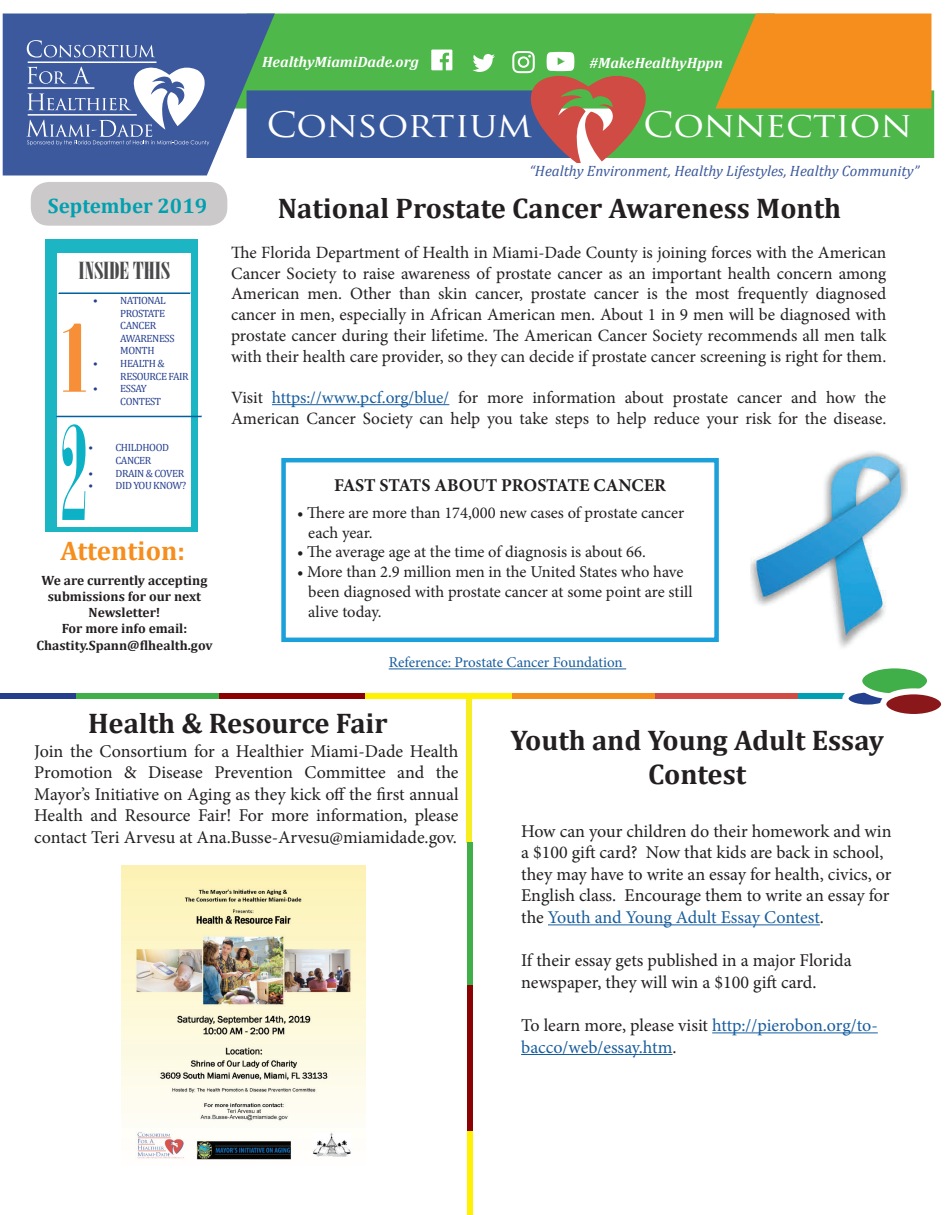
<style>
.page{position:relative;width:945px;height:1215px;background:#fff}
.page>*{position:absolute;margin:0;border:0;box-sizing:border-box;transform-origin:0 0}
.t1{font:34.35px "Trajan Pro";letter-spacing:-.01em;color:#fff;scale:1.11 1}
.t2{font:700 28.5px/34.2px "Cambria";color:#231f20;text-align:center}
.t3{font:700 27px "Cambria";color:#f68e1e}
.t4{font:23.4px "Onyx";color:#4a494b;scale:1.32 1}
.t5{font:700 21px "Cambria";color:#00a0b0}
.t6{font:18px/21.6px "Minion Pro";letter-spacing:-.005em;color:#231f20}
.t7{font:18px/21.6px "Minion Pro";letter-spacing:-.005em;color:#175d9e}
.t8{font:700 18px "Minion Pro";letter-spacing:-.01em;color:#231f20}
.t9{font:17.25px/20.7px "Minion Pro";letter-spacing:-.005em;color:#231f20;text-align:justify}
.t10{font:16.5px/19.8px "Minion Pro";letter-spacing:-.005em;color:#231f20}
.t11{font:italic 15px "Cambria";color:#3c599d}
.t12{font:italic 700 15px "Cambria";color:#fff}
.t13{font:15px "Minion Pro";letter-spacing:-.005em;color:#175d9e}
.t14{font:700 13.5px/16.2px "Cambria";color:#231f20;text-align:center}
.t15{font:10.5px/12.6px "Cambria";letter-spacing:-.04em;color:#253f8e}
.s1{color:#175d9e}
.s2{color:#231f20}
</style>
<div class="page">
<div style="left:0;top:694px;width:77px;height:5px;background:#253f8e"></div>
<div style="left:77px;top:694px;width:143px;height:5px;background:#40ae49"></div>
<div style="left:220px;top:694px;width:146px;height:5px;background:#8b0202"></div>
<div style="left:512px;top:694px;width:143px;height:5px;background:#f68e1e"></div>
<div style="left:655px;top:694px;width:143px;height:5px;background:#d04b43"></div>
<div style="left:366px;top:694px;width:146px;height:5px;background:#fff101"></div>
<div style="left:798px;top:694px;width:131px;height:5px;background:#00a0b0"></div>
<svg style="left:845px;top:690px;width:45px;height:18px"></svg>
<div style="left:842px;top:687px;width:51px;height:24px;border:6px solid #fff;border-radius:50%"></div>
<svg style="left:859px;top:665px;width:71px;height:31px"></svg>
<div style="left:856px;top:662px;width:77px;height:37px;border:6px solid #fff;border-radius:50%"></div>
<svg style="left:880px;top:688px;width:62px;height:26px"></svg>
<div style="left:31px;top:182px;width:196px;height:44px;background:#cbc9c9;border-radius:18px"></div>
<svg style="left:3px;top:14px;width:931px;height:162px;background:#79967a"></svg>
<div style="left:46px;top:239px;width:152px;height:292px;background:#1cb5c3"></div>
<div style="left:57px;top:253px;width:134px;height:273px;background:#fff"></div>
<hr style="left:59px;top:292px;width:131px;height:2px;background:#0160a0">
<svg style="left:62px;top:424px;width:24px;height:96px"></svg>
<svg style="left:63px;top:324px;width:23px;height:68px"></svg>
<hr style="left:56px;top:416px;width:146px;height:1px;background:#0160a0">
<img style="left:751px;top:451px;width:157px;height:197px">
<hr style="left:272px;top:404px;width:177px;height:1px;background:#175d9e">
<hr style="left:389px;top:669px;width:237px;height:1px;background:#175d9e">
<div style="left:466px;top:699px;width:6px;height:143px;background:#f7ee21"></div>
<div style="left:467px;top:842px;width:5px;height:144px;background:#40ae49"></div>
<div style="left:467px;top:986px;width:5px;height:146px;background:#8b0202"></div>
<div style="left:467px;top:1132px;width:5px;height:83px;background:#fff101"></div>
<img style="left:122px;top:866px;width:244px;height:294px">
<hr style="left:548px;top:924px;width:272px;height:1px;background:#175d9e">
<hr style="left:712px;top:1032px;width:166px;height:1px;background:#175d9e">
<hr style="left:521px;top:1054px;width:152px;height:1px;background:#175d9e">
<div style="left:281px;top:458px;width:438px;height:184px;border:4px solid #1ca0d9"></div>
<p class="t12" style="left:262px;top:51px;width:158px">HealthyMiamiDade.org</p>
<p class="t12" style="left:589px;top:52px;width:135px">#MakeHealthyHppn</p>
<p class="t5" style="left:48px;top:191px;width:161px">September 2019</p>
<p class="t4" style="left:79px;top:257px;width:71px">INSIDE THIS</p>
<p class="t15" style="left:120px;top:294px;width:56px;text-indent:-27px">• NATIONAL<br>PROSTATE<br>CANCER<br>AWARENESS<br>MONTH</p>
<p class="t15" style="left:120px;top:357px;width:70px;text-indent:-27px">• HEALTH &amp;<br>RESOURCE FAIR</p>
<p class="t15" style="left:120px;top:382px;width:42px;text-indent:-27px">• ESSAY<br>CONTEST</p>
<p class="t15" style="left:116px;top:441px;width:55px;text-indent:-27px">• CHILDHOOD<br>CANCER</p>
<p class="t15" style="left:89px;top:467px;width:97px">• DRAIN &amp; COVER</p>
<p class="t15" style="left:89px;top:479px;width:99px">• DID YOU KNOW?</p>
<p class="t3" style="left:60px;top:532px;width:126px">Attention:</p>
<p class="t14" style="left:42px;top:572px;width:167px">We are currently accepting submissions for our next<br>Newsletter!</p>
<p class="t14" style="left:62px;top:620px;width:127px">For more info email:</p>
<p class="t14" style="left:36px;top:637px;width:178px">Chastity.Spann@flhealth.gov</p>
<p class="t1" style="left:266px;top:103px;width:241px">CONSORTIUM</p>
<p class="t1" style="left:643px;top:103px;width:243px">CONNECTION</p>
<p class="t11" style="left:529px;top:161px;width:391px">“Healthy Environment, Healthy Lifestyles, Healthy Community”</p>
<p class="t2" style="left:278px;top:191px;width:565px">National Prostate Cancer Awareness Month</p>
<p class="t9" style="left:231px;top:242px;width:657px">The Florida Department of Health in Miami-Dade County is joining forces with the American Cancer Society to raise awareness of prostate cancer as an important health concern among American men. Other than skin cancer, prostate cancer is the most frequently diagnosed cancer in men, especially in African American men. About 1 in 9 men will be diagnosed with prostate cancer during their lifetime. The American Cancer Society recommends all men talk with their health care provider, so they can decide if prostate cancer screening is right for them.</p>
<p class="t9" style="left:231px;top:387px;width:657px">Visit <span class="s1">https://www.pcf.org/blue/</span> for more information about prostate cancer and how the<br>American Cancer Society can help you take steps to help reduce your risk for the disease.</p>
<p class="t8" style="left:334px;top:472px;width:333px">FAST STATS ABOUT PROSTATE CANCER</p>
<p class="t10" style="left:308px;top:503px;width:378px;text-indent:-11px">• There are more than 174,000 new cases of prostate cancer each year.</p>
<p class="t10" style="left:297px;top:542px;width:350px">• The average age at the time of diagnosis is about 66.</p>
<p class="t10" style="left:308px;top:562px;width:386px;text-indent:-11px">• More than 2.9 million men in the United States who have been diagnosed with prostate cancer at some point are still alive today.</p>
<p class="t13" style="left:389px;top:653px;width:236px">Reference: Prostate Cancer Foundation</p>
<p class="t2" style="left:88px;top:705px;width:301px">Health &amp; Resource Fair</p>
<p class="t6" style="left:34px;top:740px;width:426px;text-align:justify">Join the Consortium for a Healthier Miami-Dade Health Promotion &amp; Disease Prevention Committee and the Mayor’s Initiative on Aging as they kick off the first annual Health and Resource Fair! For more information, please contact Teri Arvesu at Ana.Busse-Arvesu@miamidade.gov.</p>
<p class="t2" style="left:510px;top:722px;width:375px">Youth and Young Adult Essay<br>Contest</p>
<p class="t6" style="left:521px;top:820px;width:372px">How can your children do their homework and win a $100 gift card? Now that kids are back in school, they may have to write an essay for health, civics, or English class. Encourage them to write an essay for the <span class="s1">Youth and Young Adult Essay Contest</span>.</p>
<p class="t6" style="left:521px;top:950px;width:332px">If their essay gets published in a major Florida newspaper, they will win a $100 gift card.</p>
<p class="t7" style="left:521px;top:1015px;width:358px"><span class="s2">To learn more, please visit</span> http://pierobon.org/to&shy;bacco/web/essay.htm<span class="s2">.</span></p>
</div>
